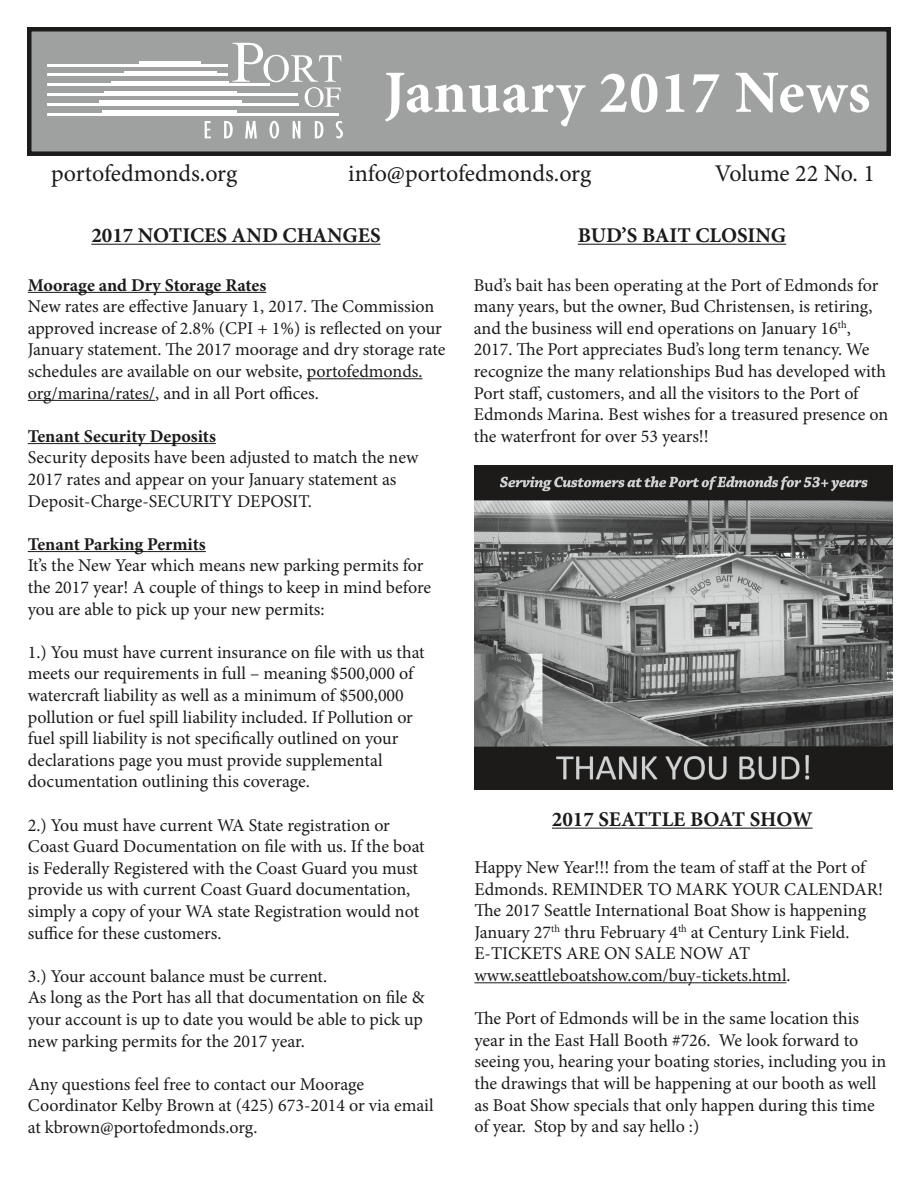
<style>
.page{position:relative;width:918px;height:1188px;background:#fff}
.page>*{position:absolute;margin:0;border:0;box-sizing:border-box;transform-origin:0 0}
.t1{font:700 60px "Minion Pro";letter-spacing:.01em;color:#fff}
.t2{font:24px "Minion Pro";letter-spacing:-.005em;color:#1c1b1a}
.t3{font:700 21px "Minion Pro";color:#1c1b1a}
.t4{font:18px/21.6px "Minion Pro";letter-spacing:-.005em;color:#1c1b1a}
.t5{font:700 18px "Minion Pro";color:#1c1b1a}
</style>
<div class="page">
<div style="left:29px;top:29px;width:860px;height:125px;background:#9fa0a0"></div>
<div style="left:27px;top:27px;width:864px;height:129px;border:4px solid #1c1b1a"></div>
<hr style="left:48px;top:93px;width:250px;height:2px;background:#fff">
<hr style="left:48px;top:103px;width:251px;height:2px;background:#fff">
<hr style="left:48px;top:113px;width:291px;height:2px;background:#fff">
<hr style="left:139px;top:62px;width:62px;height:2px;background:#fff">
<hr style="left:124px;top:71px;width:93px;height:3px;background:#fff">
<hr style="left:112px;top:81px;width:117px;height:3px;background:#fff">
<hr style="left:104px;top:91px;width:132px;height:3px;background:#fff">
<hr style="left:99px;top:100px;width:143px;height:3px;background:#fff">
<hr style="left:103px;top:110px;width:134px;height:3px;background:#fff">
<hr style="left:48px;top:84px;width:222px;height:2px;background:#fff">
<hr style="left:48px;top:74px;width:180px;height:2px;background:#fff">
<hr style="left:48px;top:64px;width:180px;height:2px;background:#fff">
<svg style="left:232px;top:43px;width:109px;height:64px"></svg>
<svg style="left:205px;top:121px;width:6px;height:17px"></svg>
<svg style="left:245px;top:121px;width:12px;height:18px"></svg>
<svg style="left:224px;top:121px;width:9px;height:18px"></svg>
<svg style="left:315px;top:121px;width:9px;height:18px"></svg>
<svg style="left:269px;top:121px;width:10px;height:18px"></svg>
<svg style="left:293px;top:121px;width:7px;height:18px"></svg>
<svg style="left:335px;top:121px;width:8px;height:18px"></svg>
<hr style="left:91px;top:244px;width:290px;height:1px;background:#1c1b1a">
<hr style="left:28px;top:292px;width:238px;height:1px;background:#1c1b1a">
<hr style="left:307px;top:378px;width:116px;height:1px;background:#1c1b1a">
<hr style="left:28px;top:400px;width:127px;height:1px;background:#1c1b1a">
<hr style="left:28px;top:443px;width:188px;height:1px;background:#1c1b1a">
<hr style="left:28px;top:551px;width:178px;height:1px;background:#1c1b1a">
<hr style="left:578px;top:244px;width:208px;height:1px;background:#1c1b1a">
<hr style="left:552px;top:828px;width:261px;height:1px;background:#1c1b1a">
<hr style="left:474px;top:982px;width:312px;height:1px;background:#1c1b1a">
<img style="left:474px;top:466px;width:418px;height:324px">
<h1 class="t1" style="left:384px;top:50px;width:488px">January 2017 News</h1>
<h2 class="t2" style="left:51px;top:158px;width:188px">portofedmonds.org</h2>
<h2 class="t2" style="left:348px;top:158px;width:244px">info@portofedmonds.org</h2>
<h2 class="t2" style="left:715px;top:158px;width:162px">Volume 22 No. 1</h2>
<p class="t3" style="left:91px;top:221px;width:291px">2017 NOTICES AND CHANGES</p>
<p class="t5" style="left:28px;top:272px;width:240px">Moorage and Dry Storage Rates</p>
<p class="t4" style="left:28px;top:296px;width:419px">New rates are effective January 1, 2017. The Commission approved increase of 2.8% (CPI + 1%) is reflected on your January statement. The 2017 moorage and dry storage rate schedules are available on our website, portofedmonds. org/marina/rates/, and in all Port offices.</p>
<p class="t5" style="left:28px;top:423px;width:190px">Tenant Security Deposits</p>
<p class="t4" style="left:28px;top:447px;width:392px">Security deposits have been adjusted to match the new<br>2017 rates and appear on your January statement as<br>Deposit-Charge-SECURITY DEPOSIT.</p>
<p class="t5" style="left:28px;top:531px;width:180px">Tenant Parking Permits</p>
<p class="t4" style="left:28px;top:555px;width:405px">It’s the New Year which means new parking permits for the 2017 year! A couple of things to keep in mind before you are able to pick up your new permits:</p>
<p class="t4" style="left:28px;top:641px;width:398px">1.) You must have current insurance on file with us that meets our requirements in full – meaning $500,000 of watercraft liability as well as a minimum of $500,000 pollution or fuel spill liability included. If Pollution or fuel spill liability is not specifically outlined on your declarations page you must provide supplemental documentation outlining this coverage.</p>
<p class="t4" style="left:28px;top:814px;width:398px">2.) You must have current WA State registration or Coast Guard Documentation on file with us. If the boat is Federally Registered with the Coast Guard you must provide us with current Coast Guard documentation, simply a copy of your WA state Registration would not suffice for these customers.</p>
<p class="t4" style="left:28px;top:965px;width:398px">3.) Your account balance must be current.<br>As long as the Port has all that documentation on file &amp; your account is up to date you would be able to pick up new parking permits for the 2017 year.</p>
<p class="t4" style="left:28px;top:1073px;width:407px">Any questions feel free to contact our Moorage<br>Coordinator Kelby Brown at (425) 673-2014 or via email at kbrown@portofedmonds.org.</p>
<p class="t3" style="left:578px;top:221px;width:210px">BUD’S BAIT CLOSING</p>
<p class="t4" style="left:474px;top:274px;width:416px">Bud’s bait has been operating at the Port of Edmonds for many years, but the owner, Bud Christensen, is retiring, and the business will end operations on January 16<sup>th</sup>, 2017. The Port appreciates Bud’s long term tenancy. We recognize the many relationships Bud has developed with Port staff, customers, and all the visitors to the Port of Edmonds Marina. Best wishes for a treasured presence on the waterfront for over 53 years!!</p>
<p class="t3" style="left:552px;top:805px;width:262px">2017 SEATTLE BOAT SHOW</p>
<p class="t4" style="left:474px;top:857px;width:410px">Happy New Year!!! from the team of staff at the Port of Edmonds. REMINDER TO MARK YOUR CALENDAR!<br>The 2017 Seattle International Boat Show is happening January 27<sup>th</sup> thru February 4<sup>th</sup> at Century Link Field.<br>E-TICKETS ARE ON SALE NOW AT www.seattleboatshow.com/buy-tickets.html.</p>
<p class="t4" style="left:474px;top:1008px;width:413px">The Port of Edmonds will be in the same location this year in the East Hall Booth #726. We look forward to seeing you, hearing your boating stories, including you in the drawings that will be happening at our booth as well as Boat Show specials that only happen during this time of year. Stop by and say hello :)</p>
</div>
